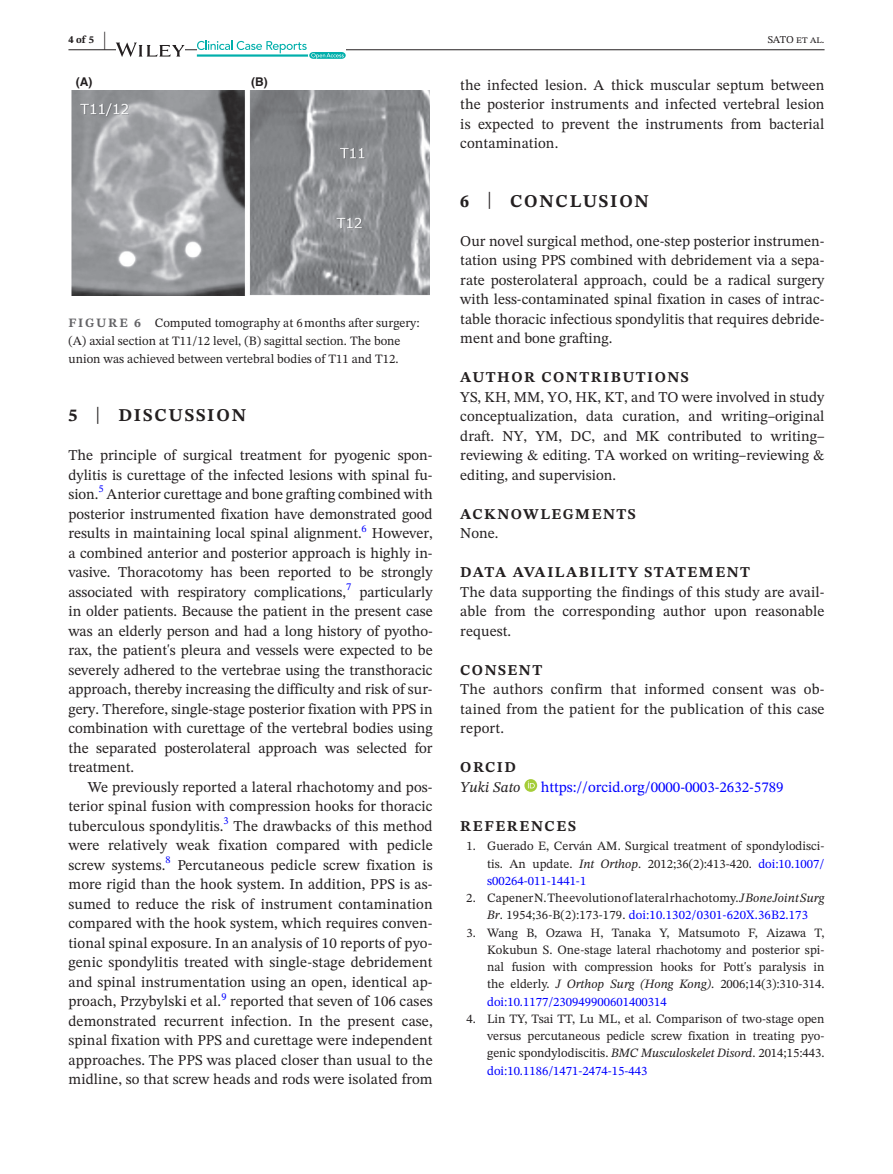
<style>
.page{position:relative;width:893px;height:1174px;background:#fff}
.page>*{position:absolute;margin:0;border:0;box-sizing:border-box;transform-origin:0 0}
.t1{font:700 18px "STIX Two Text";letter-spacing:.1em;color:#231f20}
.t2{font:15px/19.5px "STIX Two Text";color:#231f20;text-align:justify}
.t3{font:700 15px "STIX Two Text";letter-spacing:.1em;color:#231f20}
.t4{font:15px "STIX Two Text";color:#00f}
.t5{font:italic 15px "STIX Two Text";color:#231f20}
.t6{font:12.75px/17.2px "STIX Two Text";color:#231f20;text-align:justify}
.t7{font:700 12px "Helvetica";color:#231f20}
.t8{font:10.5px "STIX Two Text";letter-spacing:-.01em;color:#231f20}
.t9{font:10.5px "STIX Two Text";color:#00f}
.t10{font:700 10.5px "STIX Two Text";color:#231f20}
.s1{font-size:21px}
.s2{font-weight:700;color:#636366}
.s3{font-weight:400;font-size:23.7px}
.s4{font-style:italic}
.s5{color:#00f}
</style>
<div class="page">
<hr style="left:68px;top:49px;width:756px;height:1px;background:#231f20">
<svg style="left:116px;top:43px;width:69px;height:14px"></svg>
<svg style="left:197px;top:41px;width:149px;height:18px"></svg>
<svg style="left:524px;top:779px;width:13px;height:13px"></svg>
<svg style="left:528px;top:781px;width:7px;height:7px"></svg>
<img style="left:72px;top:91px;width:357px;height:204px">
<p class="t10" style="left:68px;top:32px;width:39px">4 of 5 <span class="s1">|</span></p>
<p class="t8" style="left:768px;top:32px;width:58px">SATO et al.</p>
<p class="t7" style="left:76px;top:72px;width:18px">(A)</p>
<p class="t7" style="left:251px;top:72px;width:18px">(B)</p>
<p class="t6" style="left:68px;top:314px;width:353px;line-height:18px;text-align:left"><span class="s2">FIGURE 6</span> Computed tomography at 6months after surgery: (A) axial section at T11/12 level, (B) sagittal section. The bone union was achieved between vertebral bodies of T11 and T12.</p>
<p class="t1" style="left:68px;top:402px;width:179px">5 <span class="s3">|</span> DISCUSSION</p>
<p class="t2" style="left:68px;top:445px;width:366px">The principle of surgical treatment for pyogenic spon&shy;dylitis is curettage of the infected lesions with spinal fu&shy;sion.</p>
<p class="t9" style="left:98px;top:481px;width:7px">5</p>
<p class="t2" style="left:68px;top:484px;width:366px;text-indent:38px">Anterior curettage and bone grafting combined with posterior instrumented fixation have demonstrated good results in maintaining local spinal alignment.</p>
<p class="t9" style="left:362px;top:520px;width:7px">6</p>
<p class="t2" style="left:68px;top:523px;width:366px;text-indent:303px">However, a combined anterior and posterior approach is highly in&shy;vasive. Thoracotomy has been reported to be strongly associated with respiratory complications,</p>
<p class="t9" style="left:346px;top:579px;width:7px">7</p>
<p class="t2" style="left:68px;top:582px;width:366px;text-indent:291px">particularly in older patients. Because the patient in the present case was an elderly person and had a long history of pyotho&shy;rax, the patient's pleura and vessels were expected to be severely adhered to the vertebrae using the transthoracic approach, thereby increasing the difficulty and risk of sur&shy;gery. Therefore, single-stage posterior fixation with PPS in combination with curettage of the vertebral bodies using the separated posterolateral approach was selected for treatment.</p>
<p class="t2" style="left:68px;top:777px;width:366px;text-indent:20px">We previously reported a lateral rhachotomy and pos&shy;terior spinal fusion with compression hooks for thoracic tuberculous spondylitis.</p>
<p class="t9" style="left:223px;top:813px;width:7px">3</p>
<p class="t2" style="left:68px;top:816px;width:366px;text-indent:165px">The drawbacks of this method were relatively weak fixation compared with pedicle screw systems.</p>
<p class="t9" style="left:166px;top:852px;width:7px">8</p>
<p class="t2" style="left:68px;top:855px;width:366px;text-indent:109px">Percutaneous pedicle screw fixation is more rigid than the hook system. In addition, PPS is as&shy;sumed to reduce the risk of instrument contamination compared with the hook system, which requires conven&shy;tional spinal exposure. In an analysis of 10 reports of pyo&shy;genic spondylitis treated with single-stage debridement and spinal instrumentation using an open, identical ap&shy;proach, Przybylski et al.</p>
<p class="t9" style="left:221px;top:988px;width:7px">9</p>
<p class="t2" style="left:68px;top:991px;width:366px;text-indent:162px">reported that seven of 106 cases demonstrated recurrent infection. In the present case, spinal fixation with PPS and curettage were independent approaches. The PPS was placed closer than usual to the midline, so that screw heads and rods were isolated from</p>
<p class="t2" style="left:460px;top:75px;width:366px">the infected lesion. A thick muscular septum between the posterior instruments and infected vertebral lesion is expected to prevent the instruments from bacterial contamination.</p>
<p class="t1" style="left:460px;top:188px;width:190px">6 <span class="s3">|</span> CONCLUSION</p>
<p class="t2" style="left:460px;top:231px;width:366px">Our novel surgical method, one-step posterior instrumen&shy;tation using PPS combined with debridement via a sepa&shy;rate posterolateral approach, could be a radical surgery with less-contaminated spinal fixation in cases of intrac&shy;table thoracic infectious spondylitis that requires debride&shy;ment and bone grafting.</p>
<p class="t3" style="left:460px;top:366px;width:230px">AUTHOR CONTRIBUTIONS</p>
<p class="t2" style="left:460px;top:387px;width:366px">YS, KH, MM, YO, HK, KT, and TO were involved in study conceptualization, data curation, and writing–original draft. NY, YM, DC, and MK contributed to writing– reviewing &amp; editing. TA worked on writing–reviewing &amp; editing, and supervision.</p>
<p class="t3" style="left:460px;top:503px;width:177px">ACKNOWLEGMENTS</p>
<p class="t2" style="left:460px;top:523px;width:40px">None.</p>
<p class="t3" style="left:460px;top:561px;width:291px">DATA AVAILABILITY STATEMENT</p>
<p class="t2" style="left:460px;top:582px;width:366px">The data supporting the findings of this study are avail&shy;able from the corresponding author upon reasonable request.</p>
<p class="t3" style="left:460px;top:659px;width:83px">CONSENT</p>
<p class="t2" style="left:460px;top:679px;width:366px">The authors confirm that informed consent was ob&shy;tained from the patient for the publication of this case report.</p>
<p class="t3" style="left:460px;top:756px;width:57px">ORCID</p>
<p class="t5" style="left:460px;top:776px;width:62px">Yuki Sato</p>
<p class="t4" style="left:541px;top:776px;width:244px">https://orcid.org/0000-0003-2632-5789</p>
<p class="t3" style="left:460px;top:815px;width:117px">REFERENCES</p>
<p class="t6" style="left:487px;top:837px;width:339px;text-indent:-21px">1. Guerado E, Cerván AM. Surgical treatment of spondylodisci&shy;tis. An update. <span class="s4">Int Orthop</span>. 2012;36(2):413-420. <span class="s5">doi:10.1007/ s00264-011-1441-1</span></p>
<p class="t6" style="left:466px;top:889px;width:360px;text-align:center">2. Capener N. The evolution of lateral rhachotomy. <span class="s4">J Bone Joint Surg<br>Br</span>. 1954;36-B(2):173-179. <span class="s5">doi:10.1302/0301-620X.36B2.173</span></p>
<p class="t6" style="left:487px;top:923px;width:339px;text-indent:-21px">3. Wang B, Ozawa H, Tanaka Y, Matsumoto F, Aizawa T, Kokubun S. One-stage lateral rhachotomy and posterior spi&shy;nal fusion with compression hooks for Pott's paralysis in the elderly. <span class="s4">J Orthop Surg (Hong Kong)</span>. 2006;14(3):310-314. <span class="s5">doi:10.1177/230949900601400314</span></p>
<p class="t6" style="left:487px;top:1010px;width:339px;text-indent:-21px">4. Lin TY, Tsai TT, Lu ML, et al. Comparison of two-stage open versus percutaneous pedicle screw fixation in treating pyo&shy;genic spondylodiscitis. <span class="s4">BMC Musculoskelet Disord</span>. 2014;15:443. <span class="s5">doi:10.1186/1471-2474-15-443</span></p>
</div>
